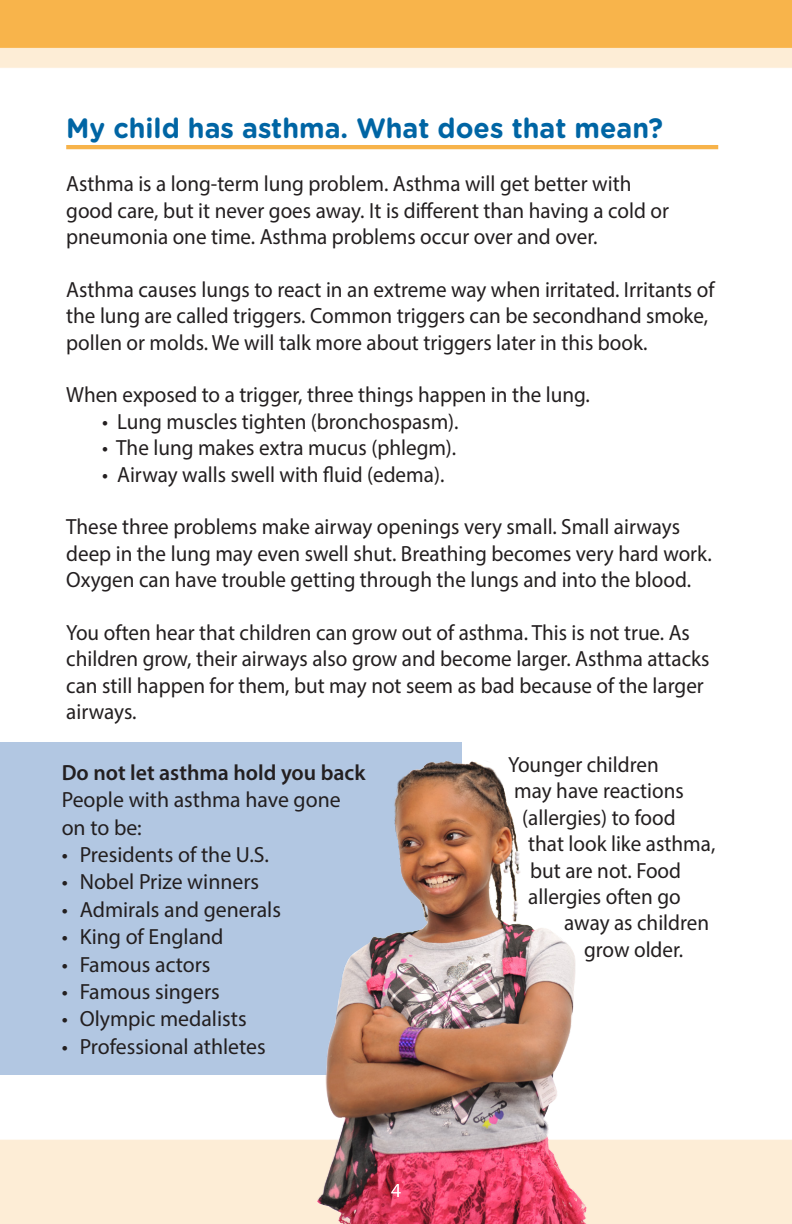
<style>
.page{position:relative;width:792px;height:1224px;background:#fff}
.page>*{position:absolute;margin:0;border:0;box-sizing:border-box;transform-origin:0 0}
.t1{font:700 28px "Gotham Rounded";color:#0065a4;scale:.96 1}
.t2{font:22px/26.4px "Myriad Pro";color:#231f20;scale:.96 1}
.t3{font:22px "Myriad Pro";color:#231f20}
.t4{font:600 22px "Myriad Pro";color:#231f20}
</style>
<div class="page">
<img style="left:0;top:0;width:792px;height:1224px">
<div style="left:0;top:742px;width:461px;height:333px;background:#b2c7e2"></div>
<hr style="left:66px;top:145px;width:652px;height:4px;background:#f7b34a">
<img style="left:316px;top:760px;width:273px;height:464px">
<svg style="left:391px;top:1184px;width:10px;height:13px"></svg>
<p class="t1" style="left:66px;top:108px;width:623px">My child has asthma. What does that mean?</p>
<p class="t2" style="left:66px;top:170px;width:629px">Asthma is a long-term lung problem. Asthma will get better with good care, but it never goes away. It is different than having a cold or pneumonia one time. Asthma problems occur over and over.</p>
<p class="t2" style="left:66px;top:276px;width:677px">Asthma causes lungs to react in an extreme way when irritated. Irritants of the lung are called triggers. Common triggers can be secondhand smoke, pollen or molds. We will talk more about triggers later in this book.</p>
<p class="t2" style="left:66px;top:381px;width:547px">When exposed to a trigger, three things happen in the lung.</p>
<p class="t2" style="left:102px;top:408px;width:373px">• Lung muscles tighten (bronchospasm).</p>
<p class="t2" style="left:102px;top:434px;width:370px">• The lung makes extra mucus (phlegm).</p>
<p class="t2" style="left:102px;top:461px;width:358px">• Airway walls swell with fluid (edema).</p>
<p class="t2" style="left:66px;top:513px;width:674px">These three problems make airway openings very small. Small airways deep in the lung may even swell shut. Breathing becomes very hard work.<br>Oxygen can have trouble getting through the lungs and into the blood.</p>
<p class="t2" style="left:66px;top:619px;width:671px">You often hear that children can grow out of asthma. This is not true. As children grow, their airways also grow and become larger. Asthma attacks can still happen for them, but may not seem as bad because of the larger airways.</p>
<p class="t2" style="left:508px;top:751px;width:158px">Younger children</p>
<p class="t2" style="left:514px;top:777px;width:178px">may have reactions</p>
<p class="t2" style="left:522px;top:804px;width:161px">(allergies) to food</p>
<p class="t2" style="left:528px;top:830px;width:196px">that look like asthma,</p>
<p class="t2" style="left:530px;top:857px;width:159px">but are not. Food</p>
<p class="t2" style="left:528px;top:883px;width:160px">allergies often go</p>
<p class="t2" style="left:564px;top:909px;width:152px">away as children</p>
<p class="t2" style="left:584px;top:936px;width:105px">grow older.</p>
<p class="t4" style="left:62px;top:758px;width:305px">Do not let asthma hold you back</p>
<p class="t3" style="left:62px;top:786px;width:281px">People with asthma have gone</p>
<p class="t3" style="left:62px;top:814px;width:82px">on to be:</p>
<p class="t3" style="left:62px;top:841px;width:209px">• Presidents of the U.S.</p>
<p class="t3" style="left:62px;top:868px;width:199px">• Nobel Prize winners</p>
<p class="t3" style="left:62px;top:896px;width:221px">• Admirals and generals</p>
<p class="t3" style="left:62px;top:923px;width:163px">• King of England</p>
<p class="t3" style="left:62px;top:951px;width:150px">• Famous actors</p>
<p class="t3" style="left:62px;top:978px;width:160px">• Famous singers</p>
<p class="t3" style="left:62px;top:1005px;width:186px">• Olympic medalists</p>
<p class="t3" style="left:62px;top:1033px;width:206px">• Professional athletes</p>
</div>
